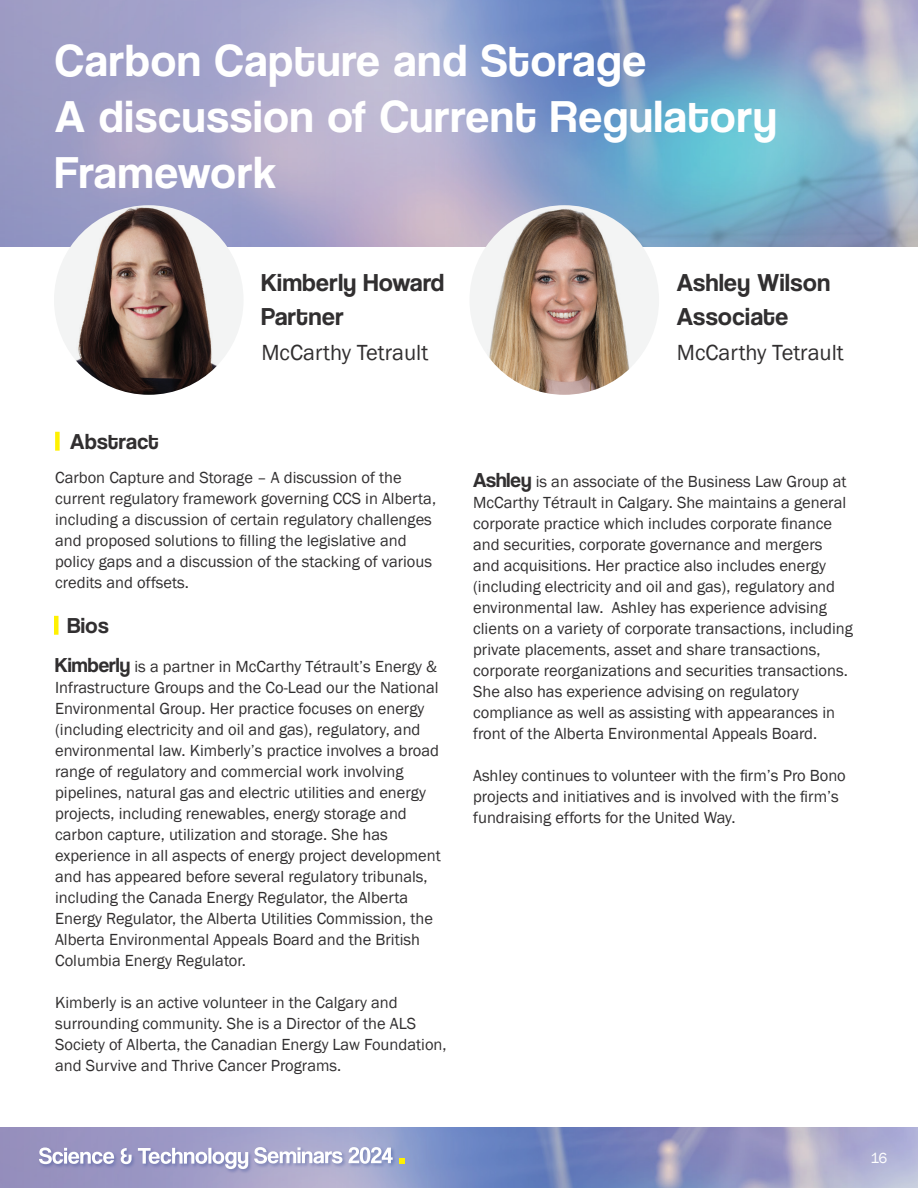
<style>
.page{position:relative;width:918px;height:1188px;background:#fff}
.page>*{position:absolute;margin:0;border:0;box-sizing:border-box;transform-origin:0 0}
.t1{font:46.5px/55.8px "Coolvetica Rg";letter-spacing:.03em;color:#fff}
.Heading{font:25.5px "Coolvetica Rg";letter-spacing:.02em;color:#312f30}
.Heading-2{font:22.5px "Franklin Gothic";color:#312f30}
.Heading-3{font:22.5px "Coolvetica Rg";letter-spacing:.02em;color:#312f30}
.Heading-4{font:16.5px/21px "Franklin Gothic";color:#312f30}
.t2{font:15px "Franklin Gothic";color:#fff}
.s1{font-family:"Coolvetica Rg";font-size:21px}
</style>
<div class="page">
<svg style="left:0;top:1128px;width:918px;height:60px"></svg>
<div style="left:38px;top:1146px;width:360px;height:28px;background:#253f8e;opacity:.35"></div>
<svg style="left:254px;top:1147px;width:139px;height:17px"></svg>
<svg style="left:39px;top:1147px;width:209px;height:22px"></svg>
<svg style="left:399px;top:1158px;width:6px;height:5px"></svg>
<svg style="left:0;top:0;width:233px;height:246px;fill:#a09fc6"></svg>
<img style="left:233px;top:0;width:685px;height:246px">
<img style="left:470px;top:205px;width:189px;height:190px">
<img style="left:54px;top:205px;width:190px;height:190px">
<hr style="left:54px;top:616px;width:4px;height:19px;background:#fff101">
<div style="left:55px;top:432px;width:5px;height:19px;background:#fff101"></div>
<p class="t1" style="left:55px;top:32px;width:723px">Carbon Capture and Storage<br>A discussion of Current Regulatory<br>Framework</p>
<p class="Heading" style="left:261px;top:267px;width:184px">Kimberly Howard</p>
<p class="Heading" style="left:261px;top:302px;width:84px">Partner</p>
<p class="Heading-2" style="left:261px;top:338px;width:169px">McCarthy Tetrault</p>
<p class="Heading" style="left:677px;top:267px;width:155px">Ashley Wilson</p>
<p class="Heading" style="left:677px;top:302px;width:113px">Associate</p>
<p class="Heading-2" style="left:677px;top:338px;width:169px">McCarthy Tetrault</p>
<p class="Heading-3" style="left:70px;top:428px;width:90px">Abstract</p>
<p class="Heading-4" style="left:55px;top:467px;width:383px">Carbon Capture and Storage – A discussion of the current regulatory framework governing CCS in Alberta, including a discussion of certain regulatory challenges and proposed solutions to filling the legislative and policy gaps and a discussion of the stacking of various credits and offsets.</p>
<p class="Heading-3" style="left:67px;top:612px;width:43px">Bios</p>
<p class="Heading-4" style="left:55px;top:656px;width:387px"><span class="s1">Kimberly</span> is a partner in McCarthy Tétrault’s Energy &amp; Infrastructure Groups and the Co-Lead our the National Environmental Group. Her practice focuses on energy (including electricity and oil and gas), regulatory, and environmental law. Kimberly’s practice involves a broad range of regulatory and commercial work involving pipelines, natural gas and electric utilities and energy projects, including renewables, energy storage and carbon capture, utilization and storage. She has experience in all aspects of energy project development and has appeared before several regulatory tribunals, including the Canada Energy Regulator, the Alberta Energy Regulator, the Alberta Utilities Commission, the Alberta Environmental Appeals Board and the British Columbia Energy Regulator.</p>
<p class="Heading-4" style="left:55px;top:992px;width:393px">Kimberly is an active volunteer in the Calgary and surrounding community. She is a Director of the ALS Society of Alberta, the Canadian Energy Law Foundation, and Survive and Thrive Cancer Programs.</p>
<p class="Heading-4" style="left:473px;top:472px;width:381px"><span class="s1">Ashley</span> is an associate of the Business Law Group at McCarthy Tétrault in Calgary. She maintains a general corporate practice which includes corporate finance and securities, corporate governance and mergers and acquisitions. Her practice also includes energy (including electricity and oil and gas), regulatory and environmental law. Ashley has experience advising clients on a variety of corporate transactions, including private placements, asset and share transactions, corporate reorganizations and securities transactions.<br>She also has experience advising on regulatory compliance as well as assisting with appearances in front of the Alberta Environmental Appeals Board.</p>
<p class="Heading-4" style="left:473px;top:766px;width:374px">Ashley continues to volunteer with the firm’s Pro Bono projects and initiatives and is involved with the firm’s fundraising efforts for the United Way.</p>
<p class="t2" style="left:870px;top:1149px;width:19px">16</p>
</div>
